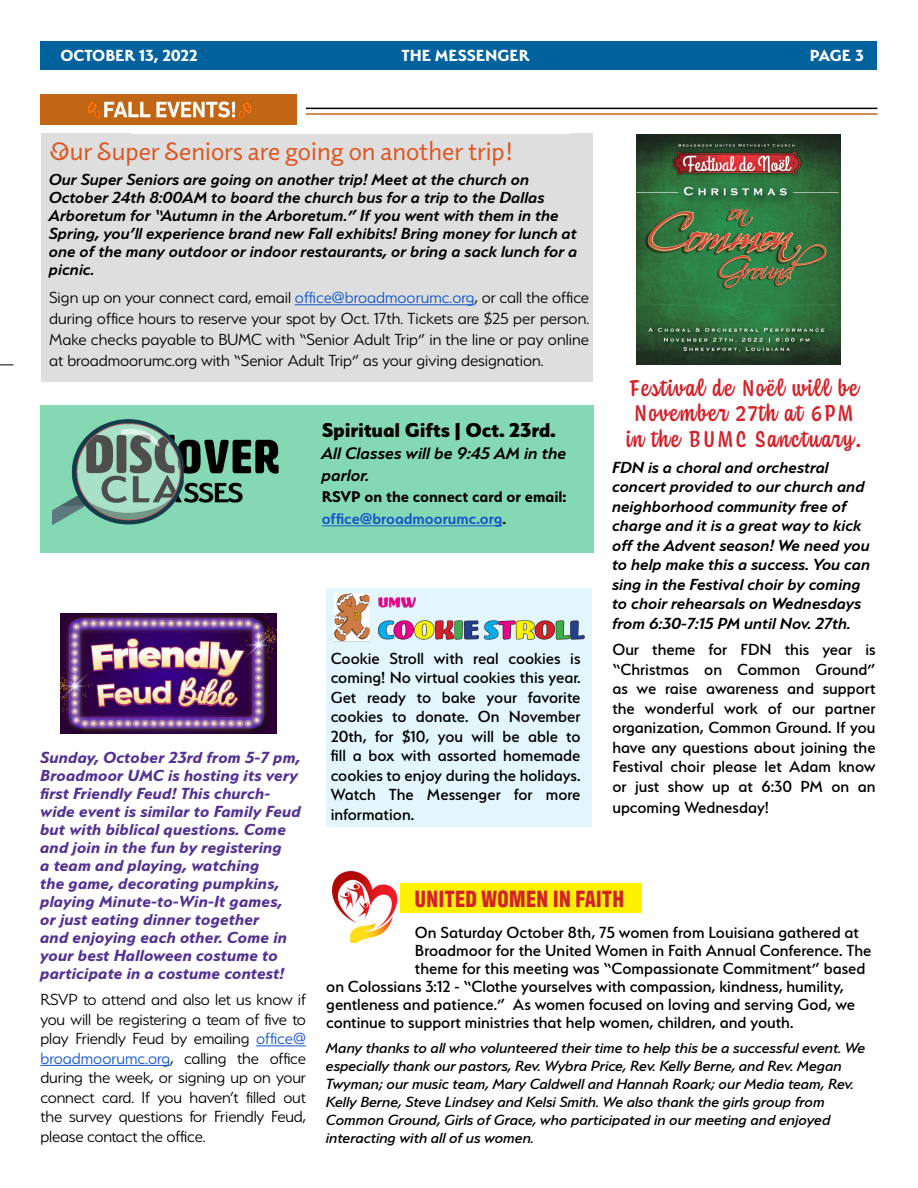
<style>
.page{position:relative;width:918px;height:1188px;background:#fff}
.page>*{position:absolute;margin:0;border:0;box-sizing:border-box;transform-origin:0 0}
.t1{font:25.5px "Elido Deco Initials";color:#dd5621}
.t2{font:500 24px/25.5px "Coniferous";letter-spacing:.08em;color:#d2232a;text-align:center}
.t3{font:700 24px "Antarctican Headline";letter-spacing:.02em;color:#d2232a}
.t4{font:800 22.5px "Serenity";letter-spacing:-.01em;color:#000}
.t5{font:italic 600 18.9px/21.8px "Serenity";color:#000}
.t6{font:500 18px/19.6px "Serenity";color:#000;text-align:justify}
.t7{font:italic 600 18px/19.5px "Serenity";color:#000}
.t8{font:300 18px/19.5px "Serenity";letter-spacing:-.01em;color:#000;text-align:justify}
.t9{font:italic 700 18px/18px "Serenity";letter-spacing:.01em;color:#533293}
.t10{font:700 18px "Serenity";color:#fff}
.t11{font:700 17.4px/21.8px "Serenity";color:#000}
.t12{font:italic 500 16.5px/18px "Serenity";color:#000}
.s1{color:#15c}
.s2{font-weight:600;color:#15c}
.s3{font-weight:600}
</style>
<div class="page">
<div style="left:326px;top:588px;width:266px;height:238px;background:#e3f6fd"></div>
<div style="left:41px;top:134px;width:551px;height:248px;background:#dedede"></div>
<div style="left:40px;top:41px;width:837px;height:29px;background:#00629d"></div>
<hr style="left:306px;top:108px;width:572px;height:1px;background:#000">
<hr style="left:306px;top:113px;width:572px;height:2px;background:#c16615">
<hr style="left:295px;top:304px;width:180px;height:1px;background:#15c">
<svg style="left:0;top:364px;width:14px;height:1px"></svg>
<img style="left:40px;top:94px;width:257px;height:30px">
<img style="left:636px;top:134px;width:204px;height:230px">
<img style="left:333px;top:872px;width:65px;height:71px">
<div style="left:400px;top:883px;width:242px;height:30px;background:#fff200"></div>
<img style="left:60px;top:613px;width:216px;height:120px">
<hr style="left:256px;top:1045px;width:50px;height:1px;background:#15c">
<hr style="left:40px;top:1065px;width:130px;height:1px;background:#15c">
<img style="left:334px;top:594px;width:250px;height:48px">
<div style="left:40px;top:405px;width:554px;height:147px;background:#85d8b4"></div>
<img style="left:53px;top:419px;width:226px;height:106px">
<hr style="left:322px;top:525px;width:180px;height:1px;background:#15c">
<p class="t10" style="left:60px;top:46px;width:139px">OCTOBER 13, 2022</p>
<p class="t10" style="left:401px;top:46px;width:129px">THE MESSENGER</p>
<p class="t10" style="left:810px;top:46px;width:55px">PAGE 3</p>
<h1 class="t1" style="left:49px;top:135px;width:466px">Our Super Seniors are going on another trip!</h1>
<p class="t7" style="left:49px;top:170px;width:530px;line-height:18px">Our Super Seniors are going on another trip! Meet at the church on October 24th 8:00AM to board the church bus for a trip to the Dallas Arboretum for “Autumn in the Arboretum.” If you went with them in the Spring, you’ll experience brand new Fall exhibits! Bring money for lunch at one of the many outdoor or indoor restaurants, or bring a sack lunch for a picnic.</p>
<p class="t8" style="left:49px;top:287px;width:542px;line-height:21px">Sign up on your connect card, email <span class="s1">office@broadmoorumc.org</span>, or call the office during office hours to reserve your spot by Oct. 17th. Tickets are $25 per person.<br>Make checks payable to BUMC with “Senior Adult Trip” in the line or pay online at broadmoorumc.org with “Senior Adult Trip” as your giving designation.</p>
<p class="t9" style="left:40px;top:748px;width:262px">Sunday, October 23rd from 5-7 pm,<br>Broadmoor UMC is hosting its very first Friendly Feud! This church&shy;wide event is similar to Family Feud but with biblical questions. Come and join in the fun by registering<br>a team and playing, watching<br>the game, decorating pumpkins, playing Minute-to-Win-It games, or just eating dinner together<br>and enjoying each other. Come in your best Halloween costume to participate in a costume contest!</p>
<p class="t8" style="left:40px;top:990px;width:267px">RSVP to attend and also let us know if you will be registering a team of five to play Friendly Feud by emailing <span class="s1">office@ broadmoorumc.org</span>, calling the office during the week, or signing up on your connect card. If you haven’t filled out the survey questions for Friendly Feud, please contact the office.</p>
<p class="t4" style="left:322px;top:417px;width:236px">Spiritual Gifts | Oct. 23rd.</p>
<p class="t5" style="left:322px;top:442px;width:247px">All Classes will be 9:45 AM in the parlor.</p>
<p class="t11" style="left:322px;top:486px;width:246px">RSVP on the connect card or email: <span class="s2">office@broadmoorumc.org</span><span class="s3">.</span></p>
<p class="t6" style="left:331px;top:648px;width:251px">Cookie Stroll with real cookies is coming! No virtual cookies this year.<br>Get ready to bake your favorite cookies to donate. On November 20th, for $10, you will be able to fill a box with assorted homemade cookies to enjoy during the holidays.<br>Watch The Messenger for more information.</p>
<h2 class="t2" style="left:627px;top:374px;width:236px">Festival de Noël will be<br>November 27th at 6PM in the BUMC Sanctuary.</h2>
<p class="t7" style="left:612px;top:457px;width:260px">FDN is a choral and orchestral concert provided to our church and neighborhood community free of charge and it is a great way to kick off the Advent season! We need you to help make this a success. You can sing in the Festival choir by coming to choir rehearsals on Wednesdays from 6:30-7:15 PM until Nov. 27th.</p>
<p class="t6" style="left:612px;top:640px;width:265px">Our theme for FDN this year is “Christmas on Common Ground” as we raise awareness and support the wonderful work of our partner organization, Common Ground. If you have any questions about joining the Festival choir please let Adam know or just show up at 6:30 PM on an upcoming Wednesday!</p>
<h2 class="t3" style="left:415px;top:881px;width:211px">UNITED WOMEN IN FAITH</h2>
<p class="t6" style="left:415px;top:923px;width:446px">On Saturday October 8th, 75 women from Louisiana gathered at</p>
<p class="t6" style="left:415px;top:941px;width:458px">Broadmoor for the United Women in Faith Annual Conference. The</p>
<p class="t6" style="left:415px;top:959px;width:452px">theme for this meeting was “Compassionate Commitment” based</p>
<p class="t6" style="left:326px;top:977px;width:519px">on Colossians 3:12 - “Clothe yourselves with compassion, kindness, humility,</p>
<p class="t6" style="left:326px;top:995px;width:530px">gentleness and patience.” As women focused on loving and serving God, we</p>
<p class="t6" style="left:326px;top:1013px;width:469px">continue to support ministries that help women, children, and youth.</p>
<p class="t12" style="left:326px;top:1039px;width:541px">Many thanks to all who volunteered their time to help this be a successful event. We especially thank our pastors, Rev. Wybra Price, Rev. Kelly Berne, and Rev. Megan Twyman; our music team, Mary Caldwell and Hannah Roark; our Media team, Rev.<br>Kelly Berne, Steve Lindsey and Kelsi Smith. We also thank the girls group from Common Ground, Girls of Grace, who participated in our meeting and enjoyed interacting with all of us women.</p>
</div>
